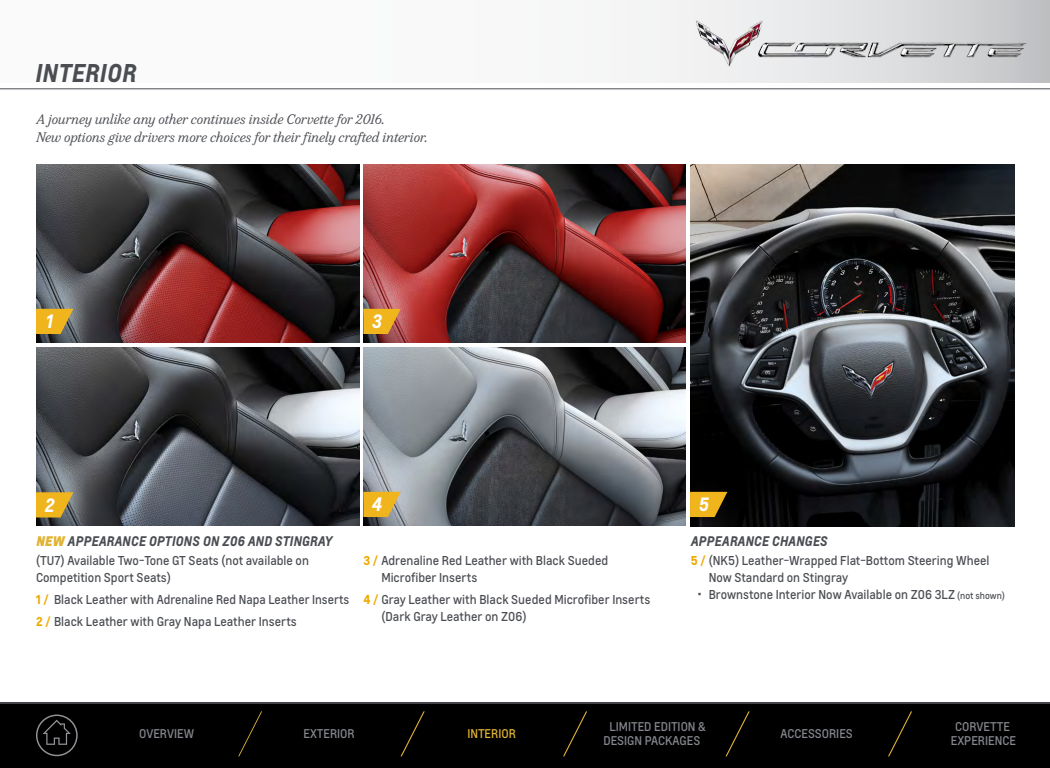
<style>
.page{position:relative;width:1050px;height:768px;background:#fff}
.page>*{position:absolute;margin:0;border:0;box-sizing:border-box;transform-origin:0 0}
.t1{font:italic 700 24px "Louis";letter-spacing:.005em;color:#4a4d52}
.t2{font:italic 700 18px "Louis";color:#fff}
.t3{font:italic 13px/18px "Durant";letter-spacing:-.01em;color:#4a4d52}
.t4{font:italic 700 13px "Louis";color:#4a4d52}
.t5{font:12px/17px "Louis";color:#4a4d52}
.t6{font:11.8px/13.8px "Louis";color:#84878d;text-align:center}
.t7{font:11.8px "Louis";color:#e1b334}
.s1{font-weight:800;color:#e1b334}
.s2{font-weight:700;color:#edaa00}
.s3{font-size:9px}
</style>
<div class="page">
<div style="left:0;top:703px;width:1050px;height:65px;background:#000"></div>
<img style="left:690px;top:164px;width:324px;height:362px">
<img style="left:36px;top:164px;width:323px;height:179px">
<img style="left:36px;top:347px;width:323px;height:179px">
<img style="left:363px;top:164px;width:323px;height:179px">
<img style="left:363px;top:347px;width:323px;height:179px">
<svg style="left:36px;top:309px;width:37px;height:25px"></svg>
<svg style="left:363px;top:309px;width:38px;height:25px"></svg>
<svg style="left:690px;top:492px;width:37px;height:25px"></svg>
<svg style="left:36px;top:492px;width:37px;height:25px"></svg>
<svg style="left:363px;top:492px;width:38px;height:25px"></svg>
<div style="left:0;top:0;width:1050px;height:82px;background:#fafafa"></div>
<hr style="left:0;top:89px;width:1050px;height:1px;background:#4a4d52">
<img style="left:695px;top:7px;width:343px;height:74px">
<svg style="left:36px;top:715px;width:41px;height:41px"></svg>
<hr style="left:0;top:703px;width:1050px;height:1px;background:#84878d">
<svg style="left:238px;top:711px;width:24px;height:46px"></svg>
<svg style="left:400px;top:711px;width:25px;height:46px"></svg>
<svg style="left:563px;top:711px;width:24px;height:46px"></svg>
<svg style="left:725px;top:711px;width:25px;height:46px"></svg>
<svg style="left:888px;top:711px;width:24px;height:46px"></svg>
<h1 class="t1" style="left:35px;top:57px;width:103px">INTERIOR</h1>
<p class="t3" style="left:36px;top:110px;width:393px">A journey unlike any other continues inside Corvette for 2016.<br>New options give drivers more choices for their finely crafted interior.</p>
<h2 class="t2" style="left:46px;top:309px;width:9px">1</h2>
<h2 class="t2" style="left:372px;top:309px;width:12px">3</h2>
<h2 class="t2" style="left:45px;top:493px;width:11px">2</h2>
<h2 class="t2" style="left:372px;top:492px;width:12px">4</h2>
<h2 class="t2" style="left:698px;top:492px;width:12px">5</h2>
<p class="t4" style="left:36px;top:533px;width:298px"><span class="s1">NEW</span> APPEARANCE OPTIONS ON Z06 AND STINGRAY</p>
<p class="t5" style="left:36px;top:552px;width:275px">(TU7) Available Two-Tone GT Seats (not available on<br>Competition Sport Seats)</p>
<p class="t5" style="left:36px;top:589px;width:315px;line-height:22px"><span class="s2">1 /</span> Black Leather with Adrenaline Red Napa Leather Inserts<br><span class="s2">2 /</span> Black Leather with Gray Napa Leather Inserts</p>
<p class="t5" style="left:381px;top:552px;width:228px;text-indent:-18px"><span class="s2">3 /</span> Adrenaline Red Leather with Black Sueded<br>Microfiber Inserts</p>
<p class="t5" style="left:381px;top:591px;width:270px;text-indent:-18px"><span class="s2">4 /</span> Gray Leather with Black Sueded Microfiber Inserts (Dark Gray Leather on Z06)</p>
<p class="t4" style="left:691px;top:533px;width:138px">APPEARANCE CHANGES</p>
<p class="t5" style="left:709px;top:552px;width:282px;text-indent:-18px"><span class="s2">5 /</span> (NK5) Leather-Wrapped Flat-Bottom Steering Wheel<br>Now Standard on Stingray</p>
<p class="t5" style="left:698px;top:586px;width:309px">• Brownstone Interior Now Available on Z06 3LZ <span class="s3">(not shown)</span></p>
<p class="t6" style="left:139px;top:727px;width:56px">OVERVIEW</p>
<p class="t6" style="left:304px;top:727px;width:53px">EXTERIOR</p>
<p class="t7" style="left:467px;top:726px;width:50px">INTERIOR</p>
<p class="t6" style="left:604px;top:720px;width:104px">LIMITED EDITION &amp;<br>DESIGN PACKAGES</p>
<p class="t6" style="left:780px;top:727px;width:74px">ACCESSORIES</p>
<p class="t6" style="left:951px;top:720px;width:67px">CORVETTE<br>EXPERIENCE</p>
</div>
